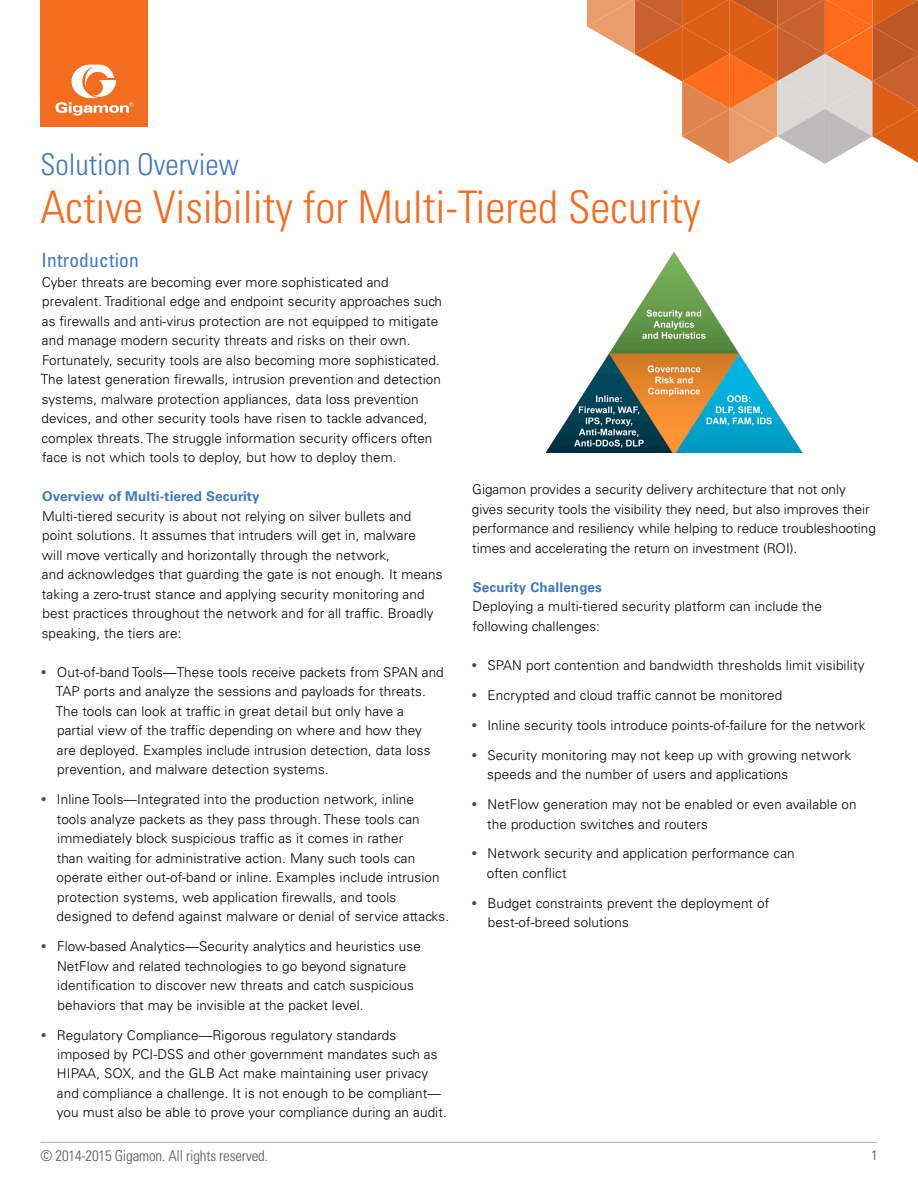
<style>
.page{position:relative;width:918px;height:1188px;background:#fff}
.page>*{position:absolute;margin:0;border:0;box-sizing:border-box;transform-origin:0 0}
.t1{font:300 condensed 45px "Univers LT Std";color:#f36d21}
.t2{font:300 condensed 30px "Univers LT Std";color:#4078bd}
.t3{font:condensed 19.5px "Univers LT Std";letter-spacing:.01em;color:#4078bd}
.t4{font:300 condensed 15px "Univers LT Std";letter-spacing:-.01em;color:#58585a}
.t5{font:300 13.5px/19.5px "Univers LT Std";letter-spacing:.01em;color:#000}
.t6{font:700 13.5px "Univers LT Std";letter-spacing:.01em;color:#4078bd}
.t7{font:300 condensed 13.5px "Univers LT Std";color:#323e49}
.s1{font-family:"Univers";font-weight:400;font-stretch:condensed;color:#4b4d4e}
</style>
<div class="page">
<hr style="left:40px;top:1142px;width:838px;height:1px;background:#58585a">
<div style="left:40px;top:0;width:108px;height:127px;background:#f36d21"></div>
<svg style="left:55px;top:65px;width:79px;height:51px"></svg>
<svg style="left:587px;top:0;width:331px;height:164px"></svg>
<img style="left:546px;top:252px;width:257px;height:201px">
<h2 class="t2" style="left:40px;top:146px;width:200px">Solution Overview</h2>
<h1 class="t1" style="left:40px;top:180px;width:662px">Active Visibility for Multi-Tiered Security</h1>
<h3 class="t3" style="left:42px;top:248px;width:99px">Introduction</h3>
<p class="t5" style="left:41px;top:272px;width:403px">Cyber threats are becoming ever more sophisticated and prevalent. Traditional edge and endpoint security approaches such as firewalls and anti-virus protection are not equipped to mitigate and manage modern security threats and risks on their own.<br>Fortunately, security tools are also becoming more sophisticated.<br>The latest generation firewalls, intrusion prevention and detection systems, malware protection appliances, data loss prevention devices, and other security tools have risen to tackle advanced, complex threats. The struggle information security officers often face is not which tools to deploy, but how to deploy them.</p>
<p class="t6" style="left:42px;top:488px;width:219px">Overview of Multi-tiered Security</p>
<p class="t5" style="left:42px;top:506px;width:402px">Multi-tiered security is about not relying on silver bullets and point solutions. It assumes that intruders will get in, malware<br>will move vertically and horizontally through the network,<br>and acknowledges that guarding the gate is not enough. It means taking a zero-trust stance and applying security monitoring and best practices throughout the network and for all traffic. Broadly speaking, the tiers are:</p>
<p class="t5" style="left:56px;top:662px;width:390px;text-indent:-14px"><span class="s1">•</span> Out-of-band Tools—These tools receive packets from SPAN and TAP ports and analyze the sessions and payloads for threats.<br>The tools can look at traffic in great detail but only have a partial view of the traffic depending on where and how they<br>are deployed. Examples include intrusion detection, data loss prevention, and malware detection systems.</p>
<p class="t5" style="left:56px;top:790px;width:394px;text-indent:-15px"><span class="s1">•</span> Inline Tools—Integrated into the production network, inline<br>tools analyze packets as they pass through. These tools can immediately block suspicious traffic as it comes in rather<br>than waiting for administrative action. Many such tools can operate either out-of-band or inline. Examples include intrusion protection systems, web application firewalls, and tools designed to defend against malware or denial of service attacks.</p>
<p class="t5" style="left:57px;top:937px;width:365px;text-indent:-15px"><span class="s1">•</span> Flow-based Analytics—Security analytics and heuristics use NetFlow and related technologies to go beyond signature identification to discover new threats and catch suspicious behaviors that may be invisible at the packet level.</p>
<p class="t5" style="left:57px;top:1025px;width:391px;text-indent:-15px"><span class="s1">•</span> Regulatory Compliance—Rigorous regulatory standards imposed by PCI-DSS and other government mandates such as HIPAA, SOX, and the GLB Act make maintaining user privacy and compliance a challenge. It is not enough to be compliant— you must also be able to prove your compliance during an audit.</p>
<p class="t5" style="left:472px;top:480px;width:406px">Gigamon provides a security delivery architecture that not only gives security tools the visibility they need, but also improves their performance and resiliency while helping to reduce troubleshooting times and accelerating the return on investment (ROI).</p>
<p class="t6" style="left:473px;top:579px;width:131px">Security Challenges</p>
<p class="t5" style="left:473px;top:597px;width:351px">Deploying a multi-tiered security platform can include the following challenges:</p>
<p class="t5" style="left:472px;top:655px;width:394px"><span class="s1">•</span> SPAN port contention and bandwidth thresholds limit visibility</p>
<p class="t5" style="left:472px;top:685px;width:312px"><span class="s1">•</span> Encrypted and cloud traffic cannot be monitored</p>
<p class="t5" style="left:472px;top:715px;width:395px"><span class="s1">•</span> Inline security tools introduce points-of-failure for the network</p>
<p class="t5" style="left:487px;top:745px;width:366px;text-indent:-15px"><span class="s1">•</span> Security monitoring may not keep up with growing network speeds and the number of users and applications</p>
<p class="t5" style="left:487px;top:794px;width:371px;text-indent:-15px"><span class="s1">•</span> NetFlow generation may not be enabled or even available on the production switches and routers</p>
<p class="t5" style="left:487px;top:844px;width:309px;text-indent:-15px"><span class="s1">•</span> Network security and application performance can often conflict</p>
<p class="t5" style="left:488px;top:893px;width:283px;text-indent:-16px"><span class="s1">•</span> Budget constraints prevent the deployment of best-of-breed solutions</p>
<p class="t4" style="left:40px;top:1147px;width:229px">© 2014-2015 Gigamon. All rights reserved.</p>
<p class="t7" style="left:872px;top:1147px;width:7px">1</p>
</div>
